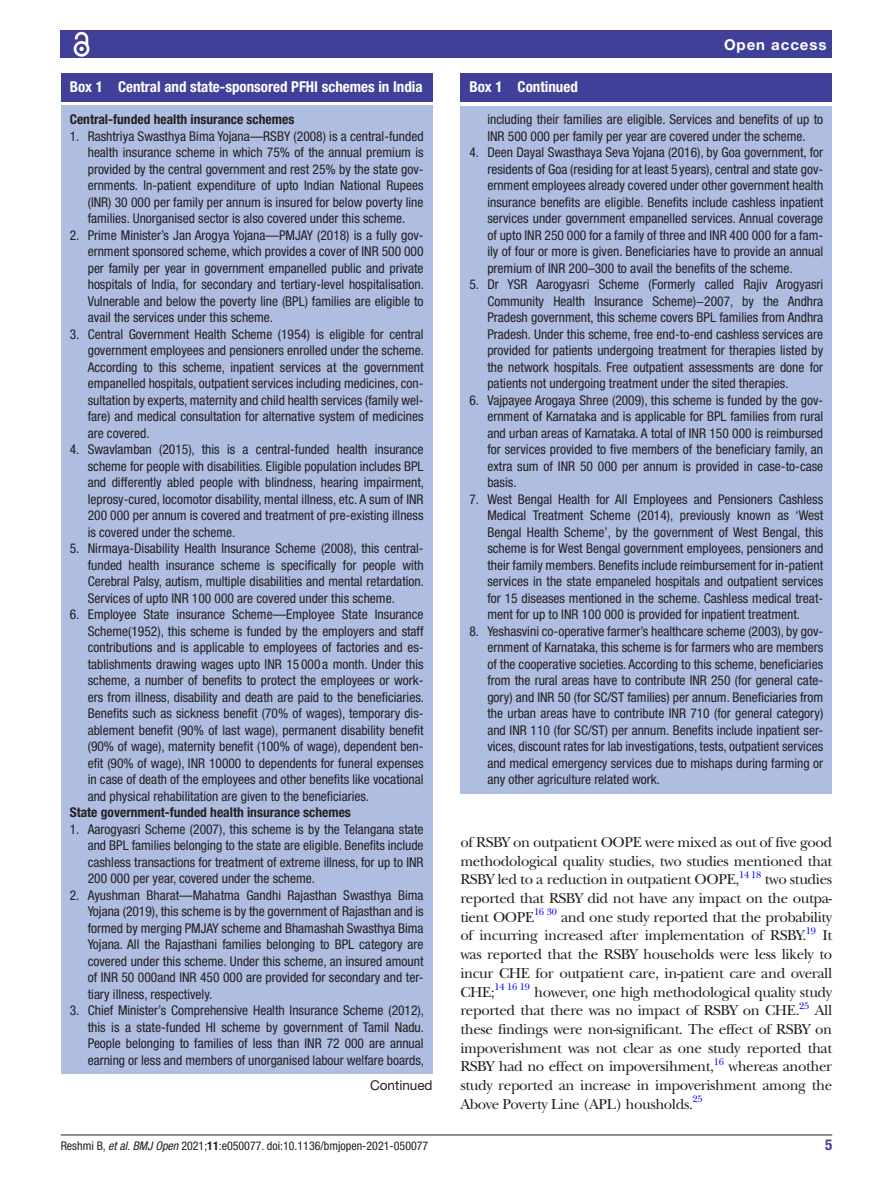
<style>
.page{position:relative;width:893px;height:1191px;background:#fff}
.page>*{position:absolute;margin:0;border:0;box-sizing:border-box;transform-origin:0 0}
.t1{font:15px/18.8px "New Baskerville";letter-spacing:-.025em;color:#231f20;text-align:justify}
.t2{font:700 condensed 15px "Helvetica Neue LT Std";color:#fff}
.t3{font:700 15px "Helvetica Neue LT Std";letter-spacing:.065em;color:#fff}
.t4{font:700 condensed 15px "Helvetica Neue LT Std";color:#414099}
.t5{font:condensed 13.5px/16.5px "Helvetica Neue LT Std";color:#231f20;text-align:justify}
.t6{font:700 condensed 13.5px "Helvetica Neue LT Std";color:#231f20}
.t7{font:13.5px "Helvetica Neue LT Std";color:#231f20}
.t8{font:condensed 12px "Helvetica Neue LT Std";color:#231f20}
.t9{font:9.9px "New Baskerville";letter-spacing:-.025em;color:#00f}
.s1{font-style:italic}
.s2{font-weight:700}
</style>
<div class="page">
<hr style="left:61px;top:1134px;width:771px;height:1px;background:#231f20">
<div style="left:61px;top:31px;width:771px;height:27px;background:#414099"></div>
<svg style="left:73px;top:31px;width:17px;height:26px"></svg>
<div style="left:460px;top:73px;width:372px;height:28px;background:#414099"></div>
<div style="left:460px;top:106px;width:372px;height:687px;background:#afbde1"></div>
<div style="left:61px;top:73px;width:372px;height:28px;background:#414099"></div>
<div style="left:61px;top:106px;width:372px;height:968px;background:#afbde1"></div>
<p class="t2" style="left:70px;top:78px;width:354px">Box 1 Central and state-sponsored PFHI schemes in India</p>
<p class="t6" style="left:70px;top:111px;width:226px">Central-funded health insurance schemes</p>
<p class="t5" style="left:88px;top:128px;width:337px;text-indent:-18px">1. Rashtriya Swasthya Bima Yojana—RSBY (2008) is a central-funded health insurance scheme in which 75% of the annual premium is provided by the central government and rest 25% by the state gov&shy;ernments. In-patient expenditure of upto Indian National Rupees (INR) 30 000 per family per annum is insured for below poverty line families. Unorganised sector is also covered under this scheme.</p>
<p class="t5" style="left:88px;top:227px;width:338px;text-indent:-18px">2. Prime Minister’s Jan Arogya Yojana—PMJAY (2018) is a fully gov&shy;ernment sponsored scheme, which provides a cover of INR 500 000 per family per year in government empanelled public and private hospitals of India, for secondary and tertiary-level hospitalisation.<br>Vulnerable and below the poverty line (BPL) families are eligible to avail the services under this scheme.</p>
<p class="t5" style="left:88px;top:326px;width:338px;text-indent:-18px">3. Central Government Health Scheme (1954) is eligible for central government employees and pensioners enrolled under the scheme.<br>According to this scheme, inpatient services at the government empanelled hospitals, outpatient services including medicines, con&shy;sultation by experts, maternity and child health services (family wel&shy;fare) and medical consultation for alternative system of medicines are covered.</p>
<p class="t5" style="left:88px;top:441px;width:338px;text-indent:-18px">4. Swavlamban (2015), this is a central-funded health insurance scheme for people with disabilities. Eligible population includes BPL and differently abled people with blindness, hearing impairment, leprosy-cured, locomotor disability, mental illness, etc. A sum of INR 200 000 per annum is covered and treatment of pre-existing illness is covered under the scheme.</p>
<p class="t5" style="left:88px;top:540px;width:338px;text-indent:-18px">5. Nirmaya-Disability Health Insurance Scheme (2008), this central&shy;funded health insurance scheme is specifically for people with Cerebral Palsy, autism, multiple disabilities and mental retardation.<br>Services of upto INR 100 000 are covered under this scheme.</p>
<p class="t5" style="left:88px;top:606px;width:338px;text-indent:-18px">6. Employee State insurance Scheme—Employee State Insurance Scheme(1952), this scheme is funded by the employers and staff contributions and is applicable to employees of factories and es&shy;tablishments drawing wages upto INR 15 000 a month. Under this scheme, a number of benefits to protect the employees or work&shy;ers from illness, disability and death are paid to the beneficiaries.<br>Benefits such as sickness benefit (70% of wages), temporary dis&shy;ablement benefit (90% of last wage), permanent disability benefit (90% of wage), maternity benefit (100% of wage), dependent ben&shy;efit (90% of wage), INR 10000 to dependents for funeral expenses in case of death of the employees and other benefits like vocational and physical rehabilitation are given to the beneficiaries.</p>
<p class="t6" style="left:70px;top:804px;width:283px">State government-funded health insurance schemes</p>
<p class="t5" style="left:88px;top:820px;width:337px;text-indent:-18px">1. Aarogyasri Scheme (2007), this scheme is by the Telangana state and BPL families belonging to the state are eligible. Benefits include cashless transactions for treatment of extreme illness, for up to INR 200 000 per year, covered under the scheme.</p>
<p class="t5" style="left:88px;top:886px;width:337px;text-indent:-18px">2. Ayushman Bharat—Mahatma Gandhi Rajasthan Swasthya Bima Yojana (2019), this scheme is by the government of Rajasthan and is formed by merging PMJAY scheme and Bhamashah Swasthya Bima Yojana. All the Rajasthani families belonging to BPL category are covered under this scheme. Under this scheme, an insured amount of INR 50 000and INR 450 000 are provided for secondary and ter&shy;tiary illness, respectively.</p>
<p class="t5" style="left:88px;top:1002px;width:338px;text-indent:-18px">3. Chief Minister’s Comprehensive Health Insurance Scheme (2012), this is a state-funded HI scheme by government of Tamil Nadu.<br>People belonging to families of less than INR 72 000 are annual earning or less and members of unorganised labour welfare boards,</p>
<p class="t7" style="left:370px;top:1077px;width:64px">Continued</p>
<p class="t3" style="left:724px;top:35px;width:104px">Open access</p>
<p class="t2" style="left:469px;top:78px;width:110px">Box 1 Continued</p>
<p class="t5" style="left:487px;top:111px;width:337px">including their families are eligible. Services and benefits of up to<br>INR 500 000 per family per year are covered under the scheme.</p>
<p class="t5" style="left:487px;top:144px;width:337px;text-indent:-18px">4. Deen Dayal Swasthaya Seva Yojana (2016), by Goa government, for residents of Goa (residing for at least 5 years), central and state gov&shy;ernment employees already covered under other government health insurance benefits are eligible. Benefits include cashless inpatient services under government empanelled services. Annual coverage of upto INR 250 000 for a family of three and INR 400 000 for a fam&shy;ily of four or more is given. Beneficiaries have to provide an annual premium of INR 200–300 to avail the benefits of the scheme.</p>
<p class="t5" style="left:487px;top:276px;width:337px;text-indent:-18px">5. Dr YSR Aarogyasri Scheme (Formerly called Rajiv Arogyasri Community Health Insurance Scheme)−2007, by the Andhra Pradesh government, this scheme covers BPL families from Andhra Pradesh. Under this scheme, free end-to-end cashless services are provided for patients undergoing treatment for therapies listed by the network hospitals. Free outpatient assessments are done for patients not undergoing treatment under the sited therapies.</p>
<p class="t5" style="left:487px;top:392px;width:337px;text-indent:-18px">6. Vajpayee Arogaya Shree (2009), this scheme is funded by the gov&shy;ernment of Karnataka and is applicable for BPL families from rural and urban areas of Karnataka. A total of INR 150 000 is reimbursed for services provided to five members of the beneficiary family, an extra sum of INR 50 000 per annum is provided in case-to-case basis.</p>
<p class="t5" style="left:487px;top:490px;width:337px;text-indent:-18px">7. West Bengal Health for All Employees and Pensioners Cashless Medical Treatment Scheme (2014), previously known as ‘West Bengal Health Scheme’, by the government of West Bengal, this scheme is for West Bengal government employees, pensioners and their family members. Benefits include reimbursement for in-patient services in the state empaneled hospitals and outpatient services for 15 diseases mentioned in the scheme. Cashless medical treat&shy;ment for up to INR 100 000 is provided for inpatient treatment.</p>
<p class="t5" style="left:487px;top:622px;width:337px;text-indent:-18px">8. Yeshasvini co-operative farmer’s healthcare scheme (2003), by gov&shy;ernment of Karnataka, this scheme is for farmers who are members of the cooperative societies. According to this scheme, beneficiaries from the rural areas have to contribute INR 250 (for general cate&shy;gory) and INR 50 (for SC/ST families) per annum. Beneficiaries from the urban areas have to contribute INR 710 (for general category) and INR 110 (for SC/ST) per annum. Benefits include inpatient ser&shy;vices, discount rates for lab investigations, tests, outpatient services and medical emergency services due to mishaps during farming or any other agriculture related work.</p>
<p class="t1" style="left:460px;top:832px;width:373px">of RSBY on outpatient OOPE were mixed as out of five good methodological quality studies, two studies mentioned that RSBY led to a reduction in outpatient OOPE,</p>
<p class="t9" style="left:739px;top:868px;width:24px">14 18</p>
<p class="t1" style="left:460px;top:870px;width:373px;text-indent:304px">two studies reported that RSBY did not have any impact on the outpa&shy;tient OOPE</p>
<p class="t9" style="left:534px;top:906px;width:24px">16 30</p>
<p class="t1" style="left:460px;top:907px;width:373px;text-indent:101px">and one study reported that the probability of incurring increased after implementation of RSBY.</p>
<p class="t9" style="left:806px;top:924px;width:12px">19</p>
<p class="t1" style="left:460px;top:926px;width:373px;text-indent:362px">It was reported that the RSBY households were less likely to incur CHE for outpatient care, in-patient care and overall CHE;</p>
<p class="t9" style="left:494px;top:981px;width:37px">14 16 19</p>
<p class="t1" style="left:460px;top:982px;width:373px;text-indent:74px">however, one high methodological quality study reported that there was no impact of RSBY on CHE.<sup>25</sup> All these findings were non-significant. The effect of RSBY on impoverishment was not clear as one study reported that RSBY had no effect on impoversihment,</p>
<p class="t9" style="left:714px;top:1055px;width:12px">16</p>
<p class="t1" style="left:460px;top:1057px;width:373px;text-indent:268px">whereas another study reported an increase in impoverishment among the Above Poverty Line (APL) housholds.<sup>25</sup></p>
<p class="t8" style="left:61px;top:1138px;width:369px">Reshmi B, <span class="s1">et al</span>. <span class="s1">BMJ Open</span> 2021;<span class="s2">11</span>:e050077. doi:10.1136/bmjopen-2021-050077</p>
<p class="t4" style="left:825px;top:1135px;width:9px">5</p>
</div>
